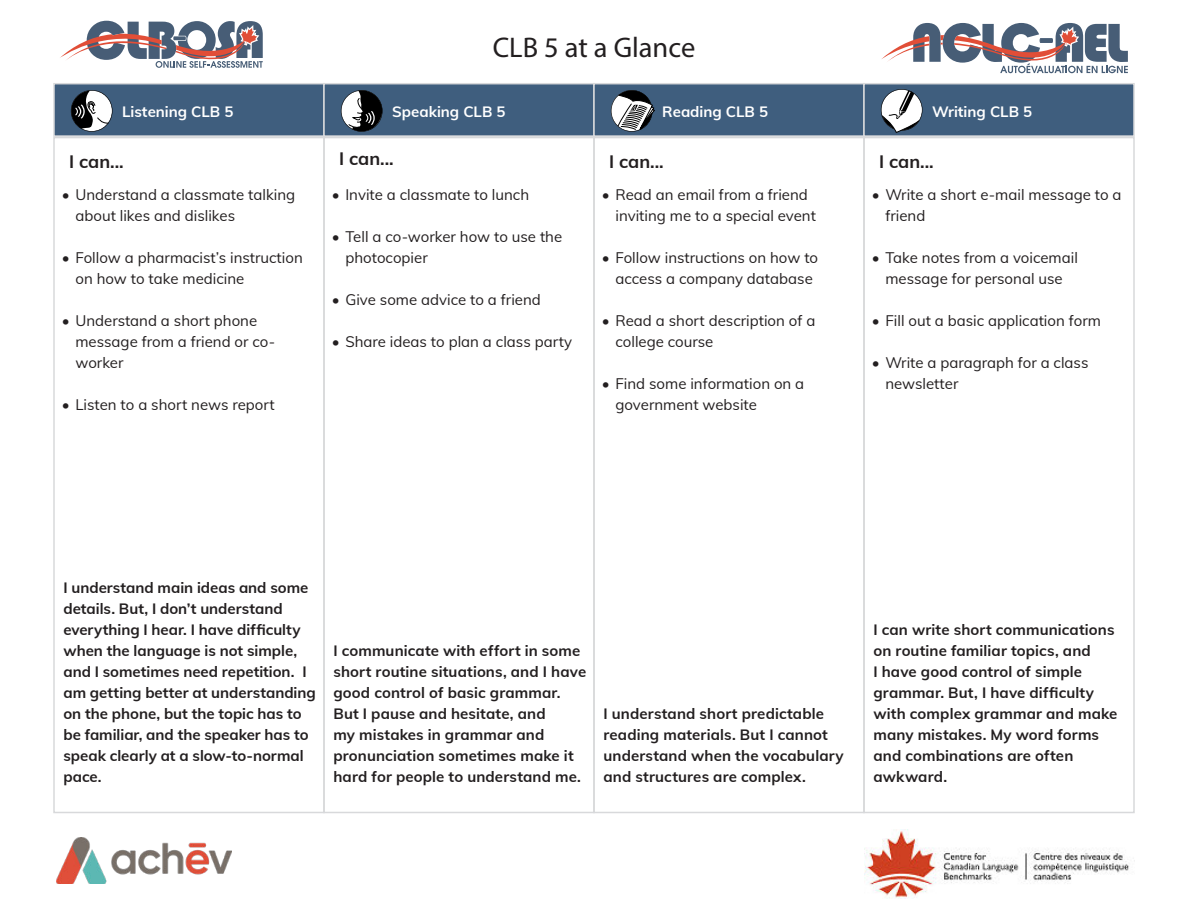
<style>
.page{position:relative;width:1188px;height:918px;background:#fff}
.page>*{position:absolute;margin:0;border:0;box-sizing:border-box;transform-origin:0 0}
.t1{font:28.5px "Myriad Pro";color:#231f20}
.t2{font:700 18px "Mulish";color:#231f20}
.t3{font:700 15px/21px "Mulish";letter-spacing:.01em;color:#231f20}
.t4{font:15px/21px "Mulish";color:#231f20}
.t5{font:700 15px "Mulish";color:#fff}
</style>
<div class="page">
<div style="left:54px;top:84px;width:270px;height:52px;background:#3f5e7e"></div>
<div style="left:53px;top:83px;width:272px;height:54px;border:2px solid #d8d9db"></div>
<div style="left:324px;top:84px;width:270px;height:52px;background:#3f5e7e"></div>
<div style="left:323px;top:83px;width:272px;height:54px;border:2px solid #d8d9db"></div>
<div style="left:594px;top:84px;width:270px;height:52px;background:#3f5e7e"></div>
<div style="left:593px;top:83px;width:272px;height:54px;border:2px solid #d8d9db"></div>
<div style="left:864px;top:84px;width:270px;height:52px;background:#3f5e7e"></div>
<div style="left:863px;top:83px;width:272px;height:54px;border:2px solid #d8d9db"></div>
<div style="left:53px;top:137px;width:272px;height:676px;border:2px solid #d8d9db"></div>
<div style="left:323px;top:137px;width:272px;height:676px;border:2px solid #d8d9db"></div>
<div style="left:593px;top:137px;width:272px;height:676px;border:2px solid #d8d9db"></div>
<div style="left:863px;top:137px;width:272px;height:676px;border:2px solid #d8d9db"></div>
<svg style="left:71px;top:90px;width:42px;height:42px"></svg>
<svg style="left:341px;top:90px;width:42px;height:42px"></svg>
<svg style="left:611px;top:90px;width:44px;height:42px"></svg>
<svg style="left:881px;top:89px;width:42px;height:46px"></svg>
<img style="left:56px;top:838px;width:175px;height:46px">
<svg style="left:60px;top:21px;width:203px;height:47px"></svg>
<svg style="left:881px;top:23px;width:247px;height:50px"></svg>
<img style="left:865px;top:829px;width:270px;height:69px">
<h1 class="t1" style="left:493px;top:30px;width:204px">CLB 5 at a Glance</h1>
<p class="t5" style="left:122px;top:106px;width:113px">Listening CLB 5</p>
<p class="t5" style="left:392px;top:106px;width:115px">Speaking CLB 5</p>
<p class="t5" style="left:662px;top:106px;width:107px">Reading CLB 5</p>
<p class="t5" style="left:932px;top:106px;width:101px">Writing CLB 5</p>
<p class="t2" style="left:69px;top:155px;width:56px">I can...</p>
<p class="t2" style="left:339px;top:152px;width:56px">I can...</p>
<p class="t2" style="left:609px;top:155px;width:56px">I can...</p>
<p class="t2" style="left:879px;top:155px;width:56px">I can...</p>
<p class="t4" style="left:75px;top:185px;width:221px;text-indent:-14px">• Understand a classmate talking about likes and dislikes</p>
<p class="t4" style="left:75px;top:248px;width:229px;text-indent:-14px">• Follow a pharmacist’s instruction on how to take medicine</p>
<p class="t4" style="left:75px;top:311px;width:201px;text-indent:-14px">• Understand a short phone message from a friend or co&shy;worker</p>
<p class="t4" style="left:62px;top:395px;width:214px">• Listen to a short news report</p>
<p class="t4" style="left:332px;top:185px;width:199px">• Invite a classmate to lunch</p>
<p class="t4" style="left:345px;top:227px;width:218px;text-indent:-14px">• Tell a co-worker how to use the photocopier</p>
<p class="t4" style="left:332px;top:290px;width:210px">• Give some advice to a friend</p>
<p class="t4" style="left:332px;top:332px;width:242px">• Share ideas to plan a class party</p>
<p class="t4" style="left:615px;top:185px;width:202px;text-indent:-14px">• Read an email from a friend inviting me to a special event</p>
<p class="t4" style="left:602px;top:248px;width:218px;text-align:center">• Follow instructions on how to access a company database</p>
<p class="t4" style="left:615px;top:311px;width:202px;text-indent:-14px">• Read a short description of a college course</p>
<p class="t4" style="left:615px;top:374px;width:190px;text-indent:-14px">• Find some information on a government website</p>
<p class="t4" style="left:885px;top:185px;width:238px;text-indent:-14px">• Write a short e-mail message to a friend</p>
<p class="t4" style="left:872px;top:248px;width:208px;text-align:center">• Take notes from a voicemail message for personal use</p>
<p class="t4" style="left:872px;top:311px;width:231px">• Fill out a basic application form</p>
<p class="t4" style="left:885px;top:353px;width:205px;text-indent:-14px">• Write a paragraph for a class newsletter</p>
<p class="t3" style="left:63px;top:579px;width:254px">I understand main ideas and some details. But, I don’t understand everything I hear. I have difficulty when the language is not simple, and I sometimes need repetition. I am getting better at understanding on the phone, but the topic has to be familiar, and the speaker has to speak clearly at a slow-to-normal pace.</p>
<p class="t3" style="left:333px;top:639px;width:254px">I communicate with effort in some short routine situations, and I have good control of basic grammar.<br>But I pause and hesitate, and<br>my mistakes in grammar and pronunciation sometimes make it hard for people to understand me.</p>
<p class="t3" style="left:603px;top:702px;width:242px">I understand short predictable reading materials. But I cannot understand when the vocabulary and structures are complex.</p>
<p class="t3" style="left:873px;top:618px;width:245px">I can write short communications on routine familiar topics, and<br>I have good control of simple grammar. But, I have difficulty with complex grammar and make many mistakes. My word forms and combinations are often awkward.</p>
</div>
